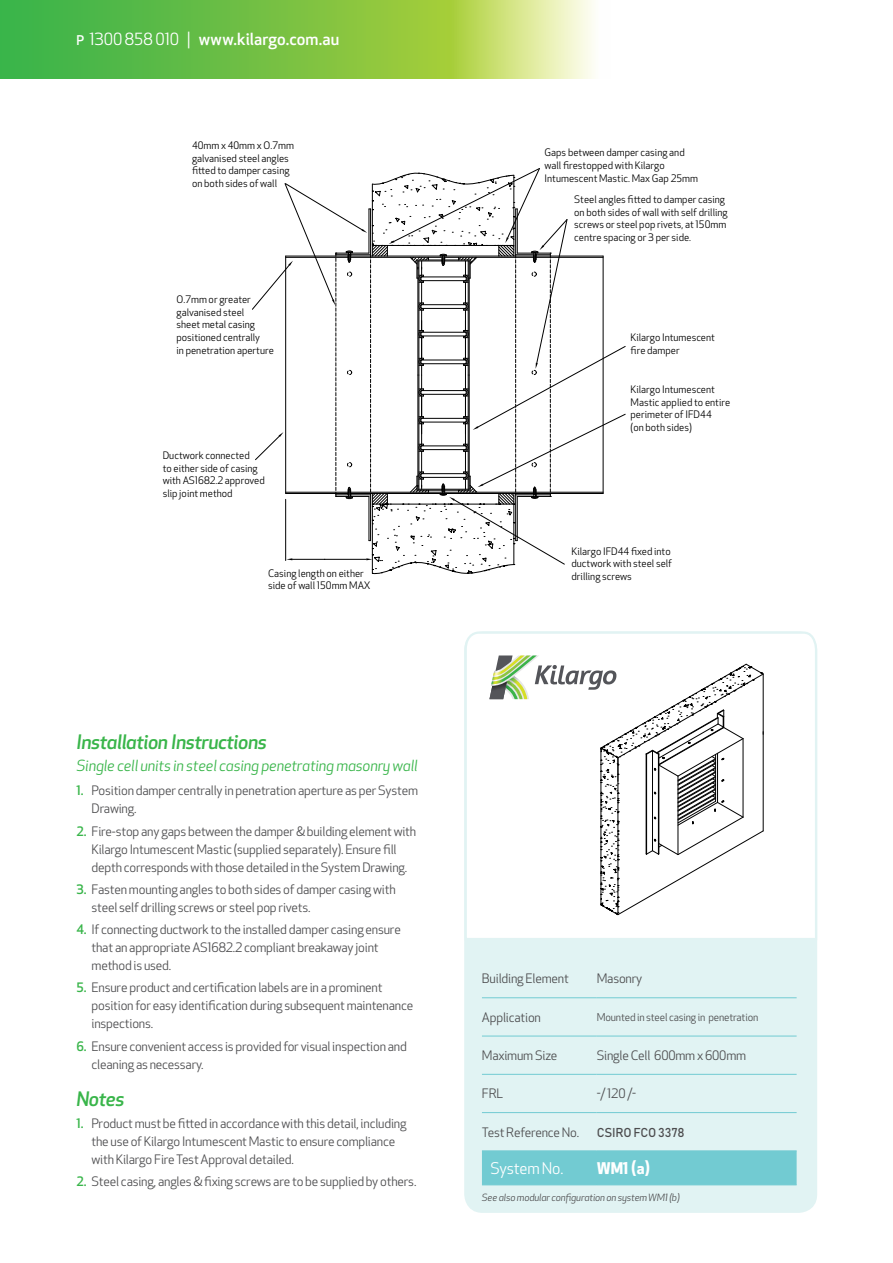
<style>
.page{position:relative;width:893px;height:1263px;background:#fff}
.page>*{position:absolute;margin:0;border:0;box-sizing:border-box;transform-origin:0 0}
.t1{font:italic 500 19.5px "Apex New";letter-spacing:-.02em;color:#39b54a}
.t2{font:500 16.35px "Apex New";letter-spacing:.005em;color:#fff}
.t3{font:15.75px "Apex New";letter-spacing:-.015em;color:#fff}
.t4{font:700 15.75px "Apex New";color:#fff}
.t5{font:italic 15px "Apex New";letter-spacing:-.01em;color:#39b54a}
.t6{font:12.75px/18px "Apex New";letter-spacing:-.015em;color:#4d4d4f}
.t7{font:12.75px "Bahnschrift";letter-spacing:-.015em;color:#4d4d4f}
.t8{font:10.5px "Apex New";letter-spacing:-.015em;color:#4d4d4f}
.t9{font:10.05px/12.6px "Apex New";color:#000}
.t10{font:italic 9.75px "Apex New";letter-spacing:-.015em;color:#4d4d4f}
.s1{font-size:13.2px}
.s2{font-weight:400}
.s3{font-weight:500;color:#39b54a}
</style>
<div class="page">
<svg style="left:0;top:0;width:594px;height:79px;background:#84c855"></svg>
<div style="left:466px;top:633px;width:350px;height:578px;background:#e1f3f3;border-radius:17px"></div>
<svg style="left:464px;top:631px;width:354px;height:310px;background:#fcfdfd"></svg>
<svg style="left:252px;top:168px;width:374px;height:407px"></svg>
<div style="left:482px;top:1151px;width:315px;height:33px;background:#72cbd2"></div>
<hr style="left:482px;top:997px;width:115px;height:1px;background:#72cbd2">
<hr style="left:597px;top:997px;width:200px;height:1px;background:#72cbd2">
<hr style="left:482px;top:1036px;width:115px;height:1px;background:#72cbd2">
<hr style="left:597px;top:1036px;width:200px;height:1px;background:#72cbd2">
<hr style="left:482px;top:1074px;width:115px;height:1px;background:#72cbd2">
<hr style="left:597px;top:1074px;width:200px;height:1px;background:#72cbd2">
<hr style="left:482px;top:1112px;width:115px;height:1px;background:#72cbd2">
<hr style="left:597px;top:1112px;width:200px;height:1px;background:#72cbd2">
<hr style="left:482px;top:1150px;width:115px;height:1px;background:#72cbd2">
<hr style="left:597px;top:1150px;width:200px;height:1px;background:#72cbd2">
<hr style="left:596px;top:1151px;width:1px;height:34px;background:#72cbd2">
<hr style="left:482px;top:1184px;width:115px;height:1px;background:#72cbd2">
<hr style="left:597px;top:1184px;width:200px;height:1px;background:#72cbd2">
<hr style="left:763px;top:732px;width:1px;height:99px;background:#010101">
<hr style="left:763px;top:674px;width:1px;height:60px;background:#010101">
<svg style="left:489px;top:655px;width:274px;height:260px;background:#eeeeed"></svg>
<p class="t2" style="left:77px;top:29px;width:264px"><span class="s1">P</span> <span class="s2">1300 858 010 |</span> www.kilargo.com.au</p>
<p class="t9" style="left:192px;top:139px;width:103px">40mm x 40mm x O.7mm galvanised steel angles fi-ed to damper casing on both sides of wall</p>
<p class="t9" style="left:177px;top:293px;width:99px">O.7mm or greater galvanised steel<br>sheet metal casing positioned centrally<br>in penetration aperture</p>
<p class="t9" style="left:163px;top:449px;width:104px">Ductwork connected<br>to either side of casing with AS1682.2 approved slip joint method</p>
<p class="t9" style="left:268px;top:567px;width:104px">Casing length on either side of wall 150mm MAX</p>
<h1 class="t1" style="left:77px;top:729px;width:192px">Installation Instructions</h1>
<p class="t5" style="left:77px;top:756px;width:343px">Single cell units in steel casing penetrating masonry wall</p>
<p class="t6" style="left:92px;top:782px;width:328px;text-indent:-15px"><span class="s3">1.</span> Position damper centrally in penetration aperture as per System<br>Drawing.</p>
<p class="t6" style="left:77px;top:822px;width:341px;text-align:center"><span class="s3">2.</span> Fire-stop any gaps between the damper &amp; building element with<br>Kilargo Intumescent Mastic (supplied separately). Ensure fill<br>depth corresponds with those detailed in the System Drawing.</p>
<p class="t6" style="left:92px;top:880px;width:306px;text-indent:-15px"><span class="s3">3.</span> Fasten mounting angles to both sides of damper casing with steel self drilling screws or steel pop rivets.</p>
<p class="t6" style="left:92px;top:920px;width:311px;text-indent:-15px"><span class="s3">4.</span> If connecting ductwork to the installed damper casing ensure that an appropriate AS1682.2 compliant breakaway joint method is used.</p>
<p class="t6" style="left:92px;top:979px;width:323px;text-indent:-15px"><span class="s3">5.</span> Ensure product and certification labels are in a prominent position for easy identification during subsequent maintenance inspections.</p>
<p class="t6" style="left:92px;top:1037px;width:317px;text-indent:-15px"><span class="s3">6.</span> Ensure convenient access is provided for visual inspection and cleaning as necessary.</p>
<h1 class="t1" style="left:77px;top:1086px;width:49px">Notes</h1>
<p class="t6" style="left:92px;top:1114px;width:317px;text-indent:-15px"><span class="s3">1.</span> Product must be fitted in accordance with this detail, including the use of Kilargo Intumescent Mastic to ensure compliance with Kilargo Fire Test Approval detailed.</p>
<p class="t6" style="left:77px;top:1173px;width:341px"><span class="s3">2.</span> Steel casing, angles &amp; fixing screws are to be supplied by others.</p>
<p class="t9" style="left:545px;top:147px;width:155px">Gaps between damper casing and wall firestopped with Kilargo<br>Intumescent Mastic. Max Gap 25mm</p>
<p class="t9" style="left:574px;top:193px;width:155px">Steel angles fi-ed to damper casing on both sides of wall with self drilling screws or steel pop rivets, at 150mm centre spacing or 3 per side.</p>
<p class="t9" style="left:631px;top:331px;width:86px">Kilargo Intumescent fire damper</p>
<p class="t9" style="left:631px;top:383px;width:101px">Kilargo Intumescent<br>Mastic applied to entire perimeter of IFD44<br>(on both sides)</p>
<p class="t9" style="left:571px;top:545px;width:102px">Kilargo IFD44 fixed into ductwork with steel self drilling screws</p>
<p class="t6" style="left:482px;top:970px;width:88px">Building Element</p>
<p class="t6" style="left:597px;top:970px;width:47px">Masonry</p>
<p class="t6" style="left:482px;top:1008px;width:61px">Application</p>
<p class="t8" style="left:597px;top:1010px;width:163px">Mounted in steel casing in penetration</p>
<p class="t6" style="left:482px;top:1046px;width:77px">Maximum Size</p>
<p class="t6" style="left:597px;top:1046px;width:151px">Single Cell 600mm x 600mm</p>
<p class="t6" style="left:482px;top:1084px;width:23px">FRL</p>
<p class="t6" style="left:597px;top:1084px;width:41px">-/ 120 /-</p>
<p class="t6" style="left:482px;top:1123px;width:99px">Test Reference No.</p>
<p class="t7" style="left:597px;top:1124px;width:90px">CSIRO FCO 3378</p>
<p class="t3" style="left:490px;top:1158px;width:74px">System No.</p>
<p class="t4" style="left:597px;top:1156px;width:55px">WM1 (a)</p>
<p class="t10" style="left:482px;top:1191px;width:199px">See also modular configuration on system WM1 (b)</p>
</div>
